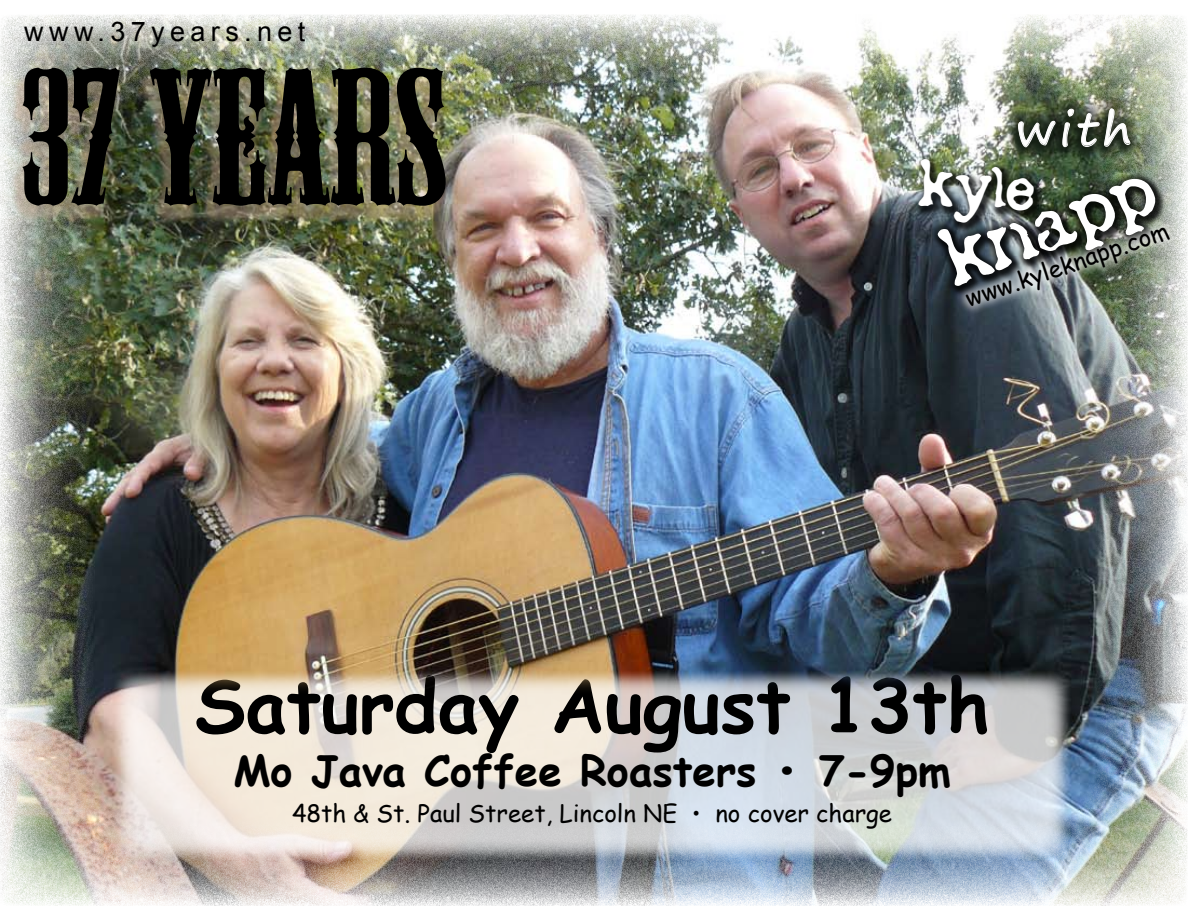
<style>
.page{position:relative;width:1188px;height:918px;background:#fff}
.page>*{position:absolute;margin:0;border:0;box-sizing:border-box;transform-origin:0 0}
.t1{font:180px "Mesquite Std";color:#000;scale:1.25 1}
.t2{font:700 73.5px "Comic Sans MS";color:#000}
.t3{font:45px "Depot";color:#fff}
.t4{font:45px "Segoe Print";color:#fff}
.t5{font:700 42px "Comic Sans MS";color:#000}
.t6{font:36px "Depot";color:#fff}
.t7{font:27px "Arial";letter-spacing:.2em;color:#000}
.t8{font:24px "Comic Sans MS";color:#000}
</style>
<div class="page">
<img style="left:0;top:15px;width:1188px;height:891px">
<div style="left:8px;top:70px;width:688px;height:268px;background:#c5a48f;opacity:.43"></div>
<svg style="left:113px;top:670px;width:958px;height:191px;background:#d2d0ce"></svg>
<div style="left:913px;top:154px;width:275px;height:231px;background:#000;opacity:.75"></div>
<div style="left:928px;top:170px;width:260px;height:231px;background:#000;opacity:.43"></div>
<div style="left:1003px;top:94px;width:185px;height:157px;background:#000;opacity:.52"></div>
<svg style="left:1018px;top:121px;width:38px;height:27px"></svg>
<svg style="left:1062px;top:108px;width:69px;height:39px;background:#50584a"></svg>
<img style="left:949px;top:177px;width:239px;height:328px">
<p class="t7" style="left:24px;top:14px;width:283px">www.37years.net</p>
<h1 class="t1" style="left:22px;top:40px;width:340px">37 YEARS</h1>
<h3 class="t4" style="left:1015px;top:89px;width:117px">with</h3>
<h3 class="t6" style="left:920px;top:172px;width:118px;rotate:2deg">kyle</h3>
<h3 class="t3" style="left:941px;top:247px;width:222px;rotate:-20deg">knapp</h3>
<p class="t8" style="left:960px;top:282px;width:215px;rotate:-19deg">www.kyleknapp.com</p>
<h2 class="t2" style="left:195px;top:651px;width:796px">Saturday August 13th</h2>
<h3 class="t5" style="left:233px;top:740px;width:719px">Mo Java Coffee Roasters • 7-9pm</h3>
<p class="t8" style="left:292px;top:796px;width:602px">48th &amp; St. Paul Street, Lincoln NE • no cover charge</p>
</div>
